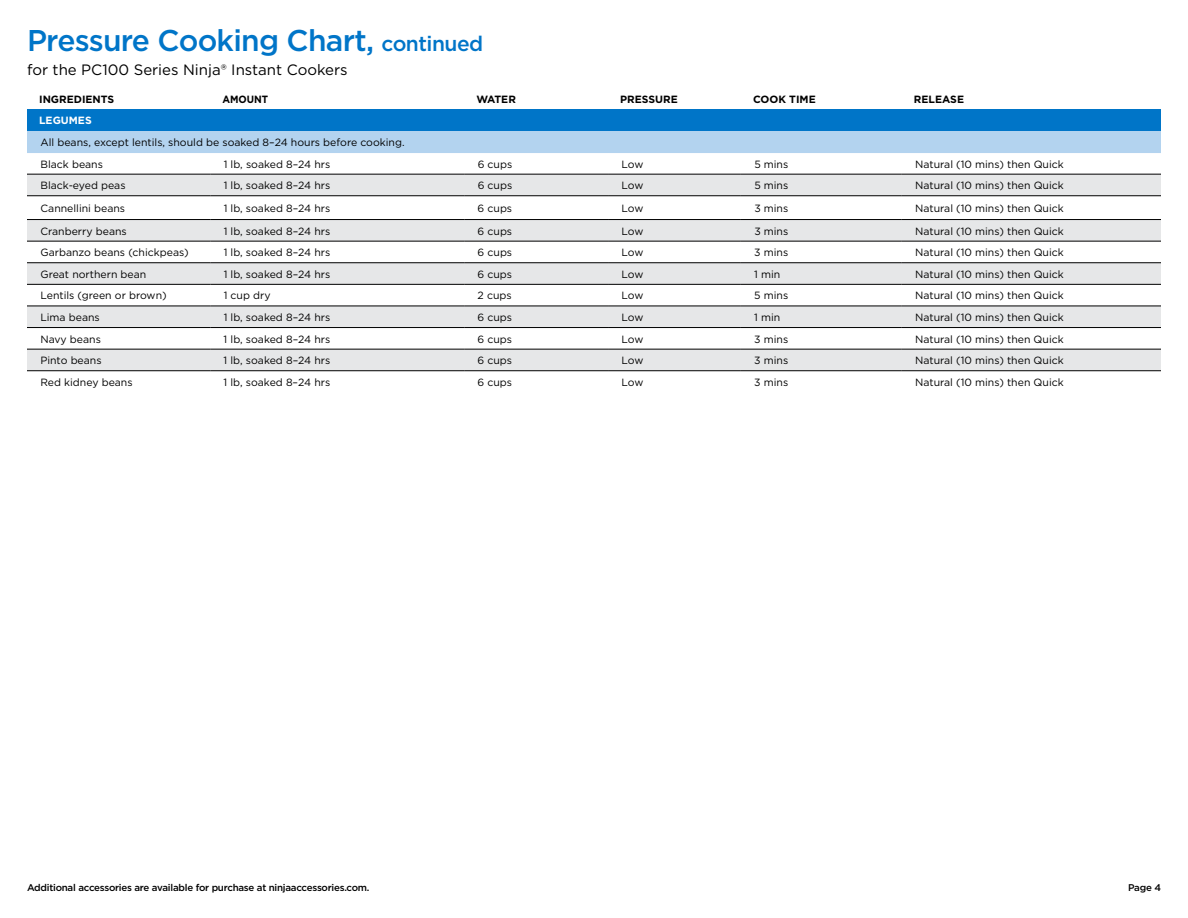
<style>
.page{position:relative;width:1188px;height:918px;background:#fff}
.page>*{position:absolute;margin:0;border:0;box-sizing:border-box;transform-origin:0 0}
.t1{font:500 30px "Gotham";letter-spacing:-.025em;color:#0075c8}
.t2{font:15px "Gotham";color:#000}
.t3{font:10.5px/21.6px "Gotham";color:#000}
.t4{font:700 10.5px "Gotham";color:#000}
.t5{font:700 10.5px "Gotham";color:#fff}
.t6{font:700 10.5px "Gotham";color:#000;scale:.93 1}
.t7{font:500 9.75px "Gotham";letter-spacing:-.025em;color:#000}
.s1{font-size:21px}
</style>
<div class="page">
<div style="left:27px;top:109px;width:1134px;height:22px;background:#0075c8"></div>
<div style="left:27px;top:131px;width:1134px;height:22px;background:#b3d3ef"></div>
<svg style="left:27px;top:175px;width:1134px;height:195px;fill:#e6e7e8"></svg>
<hr style="left:27px;top:174px;width:183px;height:1px;background:#000">
<hr style="left:210px;top:174px;width:254px;height:1px;background:#000">
<hr style="left:464px;top:174px;width:144px;height:1px;background:#000">
<hr style="left:608px;top:174px;width:133px;height:1px;background:#000">
<hr style="left:741px;top:174px;width:161px;height:1px;background:#000">
<hr style="left:902px;top:174px;width:259px;height:1px;background:#000">
<hr style="left:27px;top:195px;width:183px;height:1px;background:#000">
<hr style="left:210px;top:195px;width:254px;height:1px;background:#000">
<hr style="left:464px;top:195px;width:144px;height:1px;background:#000">
<hr style="left:608px;top:195px;width:133px;height:1px;background:#000">
<hr style="left:741px;top:195px;width:161px;height:1px;background:#000">
<hr style="left:902px;top:195px;width:259px;height:1px;background:#000">
<hr style="left:27px;top:219px;width:183px;height:1px;background:#000">
<hr style="left:210px;top:219px;width:254px;height:1px;background:#000">
<hr style="left:464px;top:219px;width:144px;height:1px;background:#000">
<hr style="left:608px;top:219px;width:133px;height:1px;background:#000">
<hr style="left:741px;top:219px;width:161px;height:1px;background:#000">
<hr style="left:902px;top:219px;width:259px;height:1px;background:#000">
<hr style="left:27px;top:241px;width:183px;height:1px;background:#000">
<hr style="left:210px;top:241px;width:254px;height:1px;background:#000">
<hr style="left:464px;top:241px;width:144px;height:1px;background:#000">
<hr style="left:608px;top:241px;width:133px;height:1px;background:#000">
<hr style="left:741px;top:241px;width:161px;height:1px;background:#000">
<hr style="left:902px;top:241px;width:259px;height:1px;background:#000">
<hr style="left:27px;top:262px;width:183px;height:1px;background:#000">
<hr style="left:210px;top:262px;width:254px;height:1px;background:#000">
<hr style="left:464px;top:262px;width:144px;height:1px;background:#000">
<hr style="left:608px;top:262px;width:133px;height:1px;background:#000">
<hr style="left:741px;top:262px;width:161px;height:1px;background:#000">
<hr style="left:902px;top:262px;width:259px;height:1px;background:#000">
<hr style="left:27px;top:284px;width:183px;height:1px;background:#000">
<hr style="left:210px;top:284px;width:254px;height:1px;background:#000">
<hr style="left:464px;top:284px;width:144px;height:1px;background:#000">
<hr style="left:608px;top:284px;width:133px;height:1px;background:#000">
<hr style="left:741px;top:284px;width:161px;height:1px;background:#000">
<hr style="left:902px;top:284px;width:259px;height:1px;background:#000">
<hr style="left:27px;top:306px;width:183px;height:1px;background:#000">
<hr style="left:210px;top:306px;width:254px;height:1px;background:#000">
<hr style="left:464px;top:306px;width:144px;height:1px;background:#000">
<hr style="left:608px;top:306px;width:133px;height:1px;background:#000">
<hr style="left:741px;top:306px;width:161px;height:1px;background:#000">
<hr style="left:902px;top:306px;width:259px;height:1px;background:#000">
<hr style="left:27px;top:327px;width:183px;height:1px;background:#000">
<hr style="left:210px;top:327px;width:254px;height:1px;background:#000">
<hr style="left:464px;top:327px;width:144px;height:1px;background:#000">
<hr style="left:608px;top:327px;width:133px;height:1px;background:#000">
<hr style="left:741px;top:327px;width:161px;height:1px;background:#000">
<hr style="left:902px;top:327px;width:259px;height:1px;background:#000">
<hr style="left:27px;top:349px;width:183px;height:1px;background:#000">
<hr style="left:210px;top:349px;width:254px;height:1px;background:#000">
<hr style="left:464px;top:349px;width:144px;height:1px;background:#000">
<hr style="left:608px;top:349px;width:133px;height:1px;background:#000">
<hr style="left:741px;top:349px;width:161px;height:1px;background:#000">
<hr style="left:902px;top:349px;width:259px;height:1px;background:#000">
<hr style="left:27px;top:370px;width:183px;height:1px;background:#000">
<hr style="left:210px;top:370px;width:254px;height:1px;background:#000">
<hr style="left:464px;top:370px;width:144px;height:1px;background:#000">
<hr style="left:608px;top:370px;width:133px;height:1px;background:#000">
<hr style="left:741px;top:370px;width:161px;height:1px;background:#000">
<hr style="left:902px;top:370px;width:259px;height:1px;background:#000">
<h1 class="t1" style="left:27px;top:21px;width:458px">Pressure Cooking Chart, <span class="s1">continued</span></h1>
<h2 class="t2" style="left:27px;top:60px;width:322px">for the PC100 Series Ninja® Instant Cookers</h2>
<p class="t4" style="left:39px;top:92px;width:77px">INGREDIENTS</p>
<p class="t6" style="left:222px;top:92px;width:51px">AMOUNT</p>
<p class="t4" style="left:476px;top:92px;width:41px">WATER</p>
<p class="t4" style="left:620px;top:92px;width:59px">PRESSURE</p>
<p class="t4" style="left:753px;top:92px;width:64px">COOK TIME</p>
<p class="t4" style="left:914px;top:92px;width:52px">RELEASE</p>
<p class="t5" style="left:39px;top:114px;width:54px">LEGUMES</p>
<p class="t3" style="left:41px;top:131px;width:366px">All beans, except lentils, should be soaked 8–24 hours before cooking.<br>Black beans</p>
<p class="t3" style="left:224px;top:153px;width:108px">1 lb, soaked 8–24 hrs</p>
<p class="t3" style="left:478px;top:153px;width:36px">6 cups</p>
<p class="t3" style="left:622px;top:153px;width:23px">Low</p>
<p class="t3" style="left:754px;top:153px;width:35px">5 mins</p>
<p class="t3" style="left:915px;top:153px;width:150px">Natural (10 mins) then Quick</p>
<p class="t3" style="left:40px;top:174px;width:87px">Black-eyed peas</p>
<p class="t3" style="left:224px;top:174px;width:108px">1 lb, soaked 8–24 hrs</p>
<p class="t3" style="left:478px;top:174px;width:36px">6 cups</p>
<p class="t3" style="left:622px;top:174px;width:23px">Low</p>
<p class="t3" style="left:754px;top:174px;width:35px">5 mins</p>
<p class="t3" style="left:915px;top:174px;width:150px">Natural (10 mins) then Quick</p>
<p class="t3" style="left:40px;top:197px;width:86px">Cannellini beans</p>
<p class="t3" style="left:224px;top:197px;width:108px">1 lb, soaked 8–24 hrs</p>
<p class="t3" style="left:478px;top:197px;width:36px">6 cups</p>
<p class="t3" style="left:622px;top:197px;width:23px">Low</p>
<p class="t3" style="left:754px;top:197px;width:35px">3 mins</p>
<p class="t3" style="left:915px;top:197px;width:150px">Natural (10 mins) then Quick</p>
<p class="t3" style="left:40px;top:220px;width:88px">Cranberry beans</p>
<p class="t3" style="left:224px;top:220px;width:108px">1 lb, soaked 8–24 hrs</p>
<p class="t3" style="left:478px;top:220px;width:36px">6 cups</p>
<p class="t3" style="left:621px;top:220px;width:23px">Low</p>
<p class="t3" style="left:754px;top:220px;width:35px">3 mins</p>
<p class="t3" style="left:915px;top:220px;width:150px">Natural (10 mins) then Quick</p>
<p class="t3" style="left:40px;top:241px;width:150px">Garbanzo beans (chickpeas)</p>
<p class="t3" style="left:224px;top:241px;width:108px">1 lb, soaked 8–24 hrs</p>
<p class="t3" style="left:478px;top:241px;width:36px">6 cups</p>
<p class="t3" style="left:621px;top:241px;width:23px">Low</p>
<p class="t3" style="left:754px;top:241px;width:35px">3 mins</p>
<p class="t3" style="left:915px;top:241px;width:150px">Natural (10 mins) then Quick</p>
<p class="t3" style="left:40px;top:263px;width:107px">Great northern bean</p>
<p class="t3" style="left:224px;top:263px;width:108px">1 lb, soaked 8–24 hrs</p>
<p class="t3" style="left:478px;top:263px;width:36px">6 cups</p>
<p class="t3" style="left:621px;top:263px;width:23px">Low</p>
<p class="t3" style="left:754px;top:263px;width:28px">1 min</p>
<p class="t3" style="left:915px;top:263px;width:150px">Natural (10 mins) then Quick</p>
<p class="t3" style="left:40px;top:285px;width:128px">Lentils (green or brown)</p>
<p class="t3" style="left:224px;top:285px;width:48px">1 cup dry</p>
<p class="t3" style="left:478px;top:285px;width:36px">2 cups</p>
<p class="t3" style="left:621px;top:285px;width:23px">Low</p>
<p class="t3" style="left:754px;top:285px;width:35px">5 mins</p>
<p class="t3" style="left:915px;top:285px;width:150px">Natural (10 mins) then Quick</p>
<p class="t3" style="left:40px;top:306px;width:61px">Lima beans</p>
<p class="t3" style="left:224px;top:306px;width:108px">1 lb, soaked 8–24 hrs</p>
<p class="t3" style="left:478px;top:306px;width:36px">6 cups</p>
<p class="t3" style="left:621px;top:306px;width:23px">Low</p>
<p class="t3" style="left:754px;top:306px;width:28px">1 min</p>
<p class="t3" style="left:915px;top:306px;width:150px">Natural (10 mins) then Quick</p>
<p class="t3" style="left:40px;top:328px;width:62px">Navy beans</p>
<p class="t3" style="left:224px;top:328px;width:108px">1 lb, soaked 8–24 hrs</p>
<p class="t3" style="left:478px;top:328px;width:36px">6 cups</p>
<p class="t3" style="left:621px;top:328px;width:23px">Low</p>
<p class="t3" style="left:754px;top:328px;width:35px">3 mins</p>
<p class="t3" style="left:915px;top:328px;width:150px">Natural (10 mins) then Quick</p>
<p class="t3" style="left:40px;top:349px;width:63px">Pinto beans</p>
<p class="t3" style="left:224px;top:349px;width:108px">1 lb, soaked 8–24 hrs</p>
<p class="t3" style="left:478px;top:349px;width:36px">6 cups</p>
<p class="t3" style="left:621px;top:349px;width:23px">Low</p>
<p class="t3" style="left:754px;top:349px;width:35px">3 mins</p>
<p class="t3" style="left:915px;top:349px;width:150px">Natural (10 mins) then Quick</p>
<p class="t3" style="left:40px;top:371px;width:94px">Red kidney beans</p>
<p class="t3" style="left:224px;top:371px;width:108px">1 lb, soaked 8–24 hrs</p>
<p class="t3" style="left:478px;top:371px;width:36px">6 cups</p>
<p class="t3" style="left:621px;top:371px;width:23px">Low</p>
<p class="t3" style="left:754px;top:371px;width:35px">3 mins</p>
<p class="t3" style="left:915px;top:371px;width:150px">Natural (10 mins) then Quick</p>
<p class="t7" style="left:27px;top:881px;width:344px">Additional accessories are available for purchase at ninjaaccessories.com.</p>
<p class="t7" style="left:1128px;top:881px;width:34px">Page 4</p>
</div>
